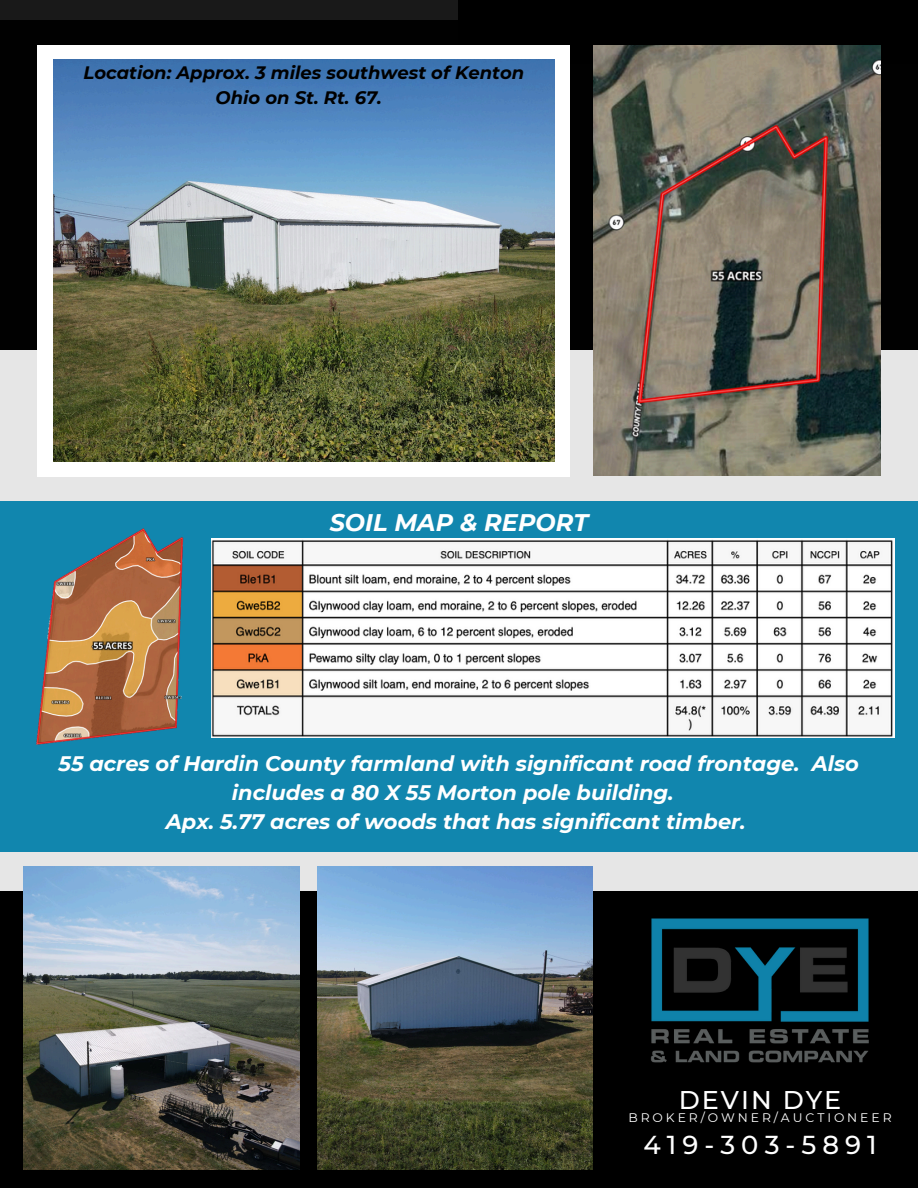
<style>
.page{position:relative;width:918px;height:1188px;background:#e6e6e6}
.page>*{position:absolute;margin:0;border:0;box-sizing:border-box;transform-origin:0 0}
.t1{font:500 25.95px "Montserrat";letter-spacing:.235em;color:#fff}
.t2{font:500 25.5px "Montserrat";letter-spacing:.08em;color:#fff}
.t3{font:italic 700 24px "Montserrat";color:#fff}
.t4{font:italic 700 21px/29.2px "Montserrat";color:#fff;text-align:center}
.t5{font:italic 700 18px/24.8px "Montserrat";color:#000;text-align:center}
.t6{font:12.45px "Montserrat";letter-spacing:.235em;color:#fff}
</style>
<div class="page">
<div style="left:0;top:0;width:918px;height:350px;background:#010101"></div>
<div style="left:0;top:0;width:918px;height:20px;background:#191919"></div>
<div style="left:0;top:891px;width:918px;height:297px;background:#000"></div>
<div style="left:0;top:501px;width:918px;height:351px;background:#1186ae"></div>
<img style="left:651px;top:918px;width:218px;height:145px">
<div style="left:459px;top:0;width:459px;height:64px;background:#000"></div>
<div style="left:38px;top:45px;width:532px;height:431px;background:#fff"></div>
<img style="left:54px;top:60px;width:500px;height:401px">
<img style="left:24px;top:867px;width:275px;height:303px">
<img style="left:593px;top:45px;width:287px;height:431px">
<img style="left:211px;top:538px;width:683px;height:199px">
<img style="left:36px;top:528px;width:148px;height:217px">
<img style="left:317px;top:867px;width:276px;height:303px">
<p class="t5" style="left:84px;top:60px;width:442px">Location: Approx. 3 miles southwest of Kenton<br>Ohio on St. Rt. 67.</p>
<p class="t3" style="left:330px;top:508px;width:260px">SOIL MAP &amp; REPORT</p>
<h1 class="t4" style="left:59px;top:748px;width:802px">55 acres of Hardin County farmland with significant road frontage. Also includes a 80 X 55 Morton pole building.<br>Apx. 5.77 acres of woods that has significant timber.</h1>
<p class="t2" style="left:679px;top:1084px;width:164px">DEVIN DYE</p>
<p class="t6" style="left:629px;top:1110px;width:265px">BROKER/OWNER/AUCTIONEER</p>
<h1 class="t1" style="left:643px;top:1129px;width:235px">419-303-5891</h1>
</div>
